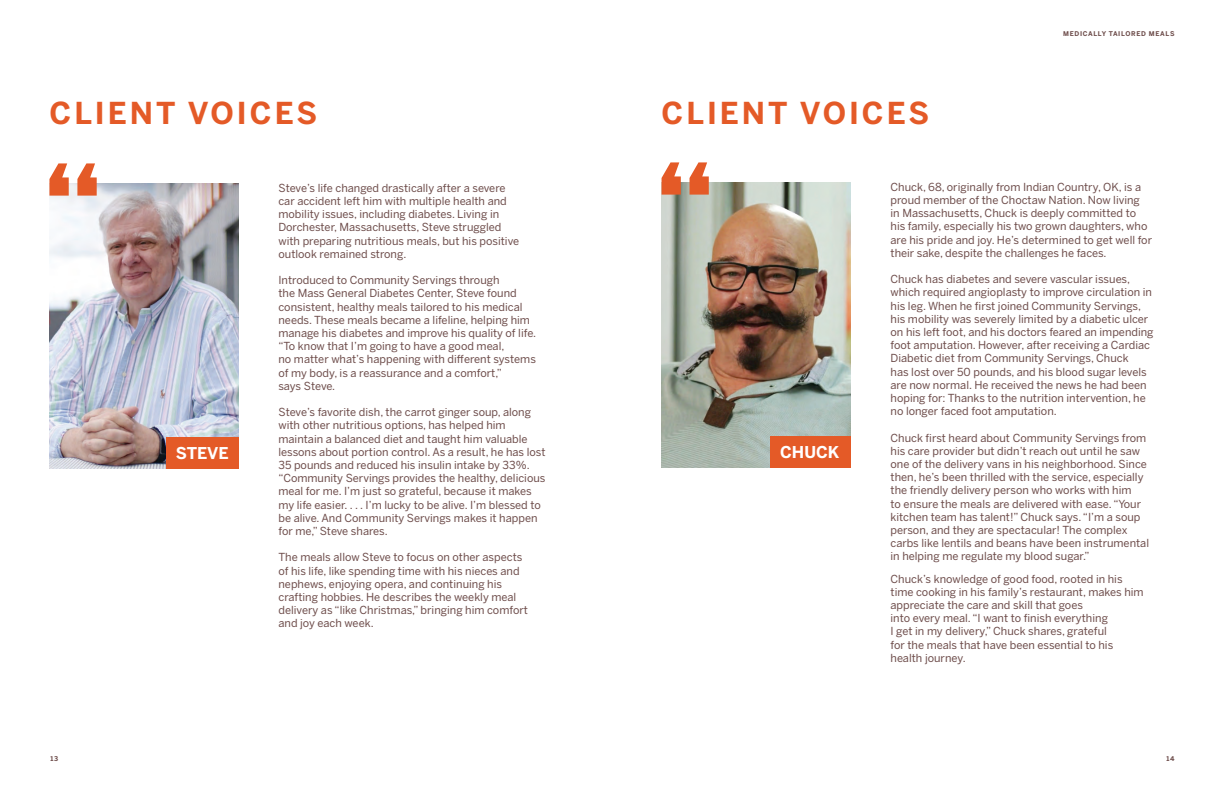
<style>
.page{position:relative;width:1224px;height:792px;background:#fff}
.page>*{position:absolute;margin:0;border:0;box-sizing:border-box;transform-origin:0 0}
.t1{font:700 117px "Benton Sans";color:#e45a27}
.t2{font:700 30px "Benton Sans";letter-spacing:.1em;color:#e45a27}
.t3{font:700 16.2px "Benton Sans";color:#fff}
.t4{font:11px/13.2px "Benton Sans";color:#6d4c4a}
.t5{font:700 6.5px "Benton Sans";letter-spacing:.1em;color:#6d4c4a}
</style>
<div class="page">
<img style="left:50px;top:184px;width:189px;height:285px">
<img style="left:662px;top:183px;width:189px;height:285px">
<div style="left:166px;top:437px;width:73px;height:32px;background:#e45a27"></div>
<div style="left:770px;top:436px;width:81px;height:32px;background:#e45a27"></div>
<p class="t5" style="left:1063px;top:30px;width:113px">MEDICALLY TAILORED MEALS</p>
<h2 class="t2" style="left:50px;top:95px;width:269px">CLIENT VOICES</h2>
<h1 class="t1" style="left:43px;top:138px;width:62px">“</h1>
<h2 class="t2" style="left:662px;top:95px;width:269px">CLIENT VOICES</h2>
<h1 class="t1" style="left:655px;top:137px;width:62px">“</h1>
<p class="t4" style="left:891px;top:180px;width:263px">Chuck, 68, originally from Indian Country, OK, is a proud member of the Choctaw Nation. Now living<br>in Massachusetts, Chuck is deeply committed to his family, especially his two grown daughters, who are his pride and joy. He’s determined to get well for their sake, despite the challenges he faces.</p>
<p class="t4" style="left:891px;top:273px;width:265px">Chuck has diabetes and severe vascular issues, which required angioplasty to improve circulation in his leg. When he first joined Community Servings, his mobility was severely limited by a diabetic ulcer on his left foot, and his doctors feared an impending foot amputation. However, after receiving a Cardiac Diabetic diet from Community Servings, Chuck<br>has lost over 50 pounds, and his blood sugar levels are now normal. He received the news he had been hoping for: Thanks to the nutrition intervention, he no longer faced foot amputation.</p>
<p class="t4" style="left:891px;top:431px;width:260px">Chuck first heard about Community Servings from his care provider but didn’t reach out until he saw one of the delivery vans in his neighborhood. Since then, he’s been thrilled with the service, especially the friendly delivery person who works with him<br>to ensure the meals are delivered with ease. “Your kitchen team has talent!” Chuck says. “I’m a soup person, and they are spectacular! The complex carbs like lentils and beans have been instrumental in helping me regulate my blood sugar.”</p>
<p class="t4" style="left:891px;top:572px;width:255px">Chuck’s knowledge of good food, rooted in his time cooking in his family’s restaurant, makes him appreciate the care and skill that goes<br>into every meal. “I want to finish everything<br>I get in my delivery,” Chuck shares, grateful<br>for the meals that have been essential to his health journey.</p>
<p class="t4" style="left:278px;top:181px;width:242px">Steve’s life changed drastically after a severe car accident left him with multiple health and mobility issues, including diabetes. Living in Dorchester, Massachusetts, Steve struggled with preparing nutritious meals, but his positive outlook remained strong.</p>
<p class="t4" style="left:278px;top:274px;width:259px">Introduced to Community Servings through<br>the Mass General Diabetes Center, Steve found consistent, healthy meals tailored to his medical needs. These meals became a lifeline, helping him manage his diabetes and improve his quality of life. “To know that I’m going to have a good meal,<br>no matter what’s happening with different systems of my body, is a reassurance and a comfort,”<br>says Steve.</p>
<p class="t4" style="left:278px;top:406px;width:269px">Steve’s favorite dish, the carrot ginger soup, along with other nutritious options, has helped him maintain a balanced diet and taught him valuable lessons about portion control. As a result, he has lost 35 pounds and reduced his insulin intake by 33%. “Community Servings provides the healthy, delicious meal for me. I’m just so grateful, because it makes my life easier. . . . I’m lucky to be alive. I’m blessed to be alive. And Community Servings makes it happen for me,” Steve shares.</p>
<p class="t4" style="left:278px;top:551px;width:251px">The meals allow Steve to focus on other aspects of his life, like spending time with his nieces and nephews, enjoying opera, and continuing his crafting hobbies. He describes the weekly meal delivery as “like Christmas,” bringing him comfort and joy each week.</p>
<h3 class="t3" style="left:176px;top:443px;width:54px">STEVE</h3>
<h3 class="t3" style="left:780px;top:442px;width:61px">CHUCK</h3>
<p class="t5" style="left:50px;top:754px;width:9px">13</p>
<p class="t5" style="left:1167px;top:754px;width:9px">14</p>
</div>
